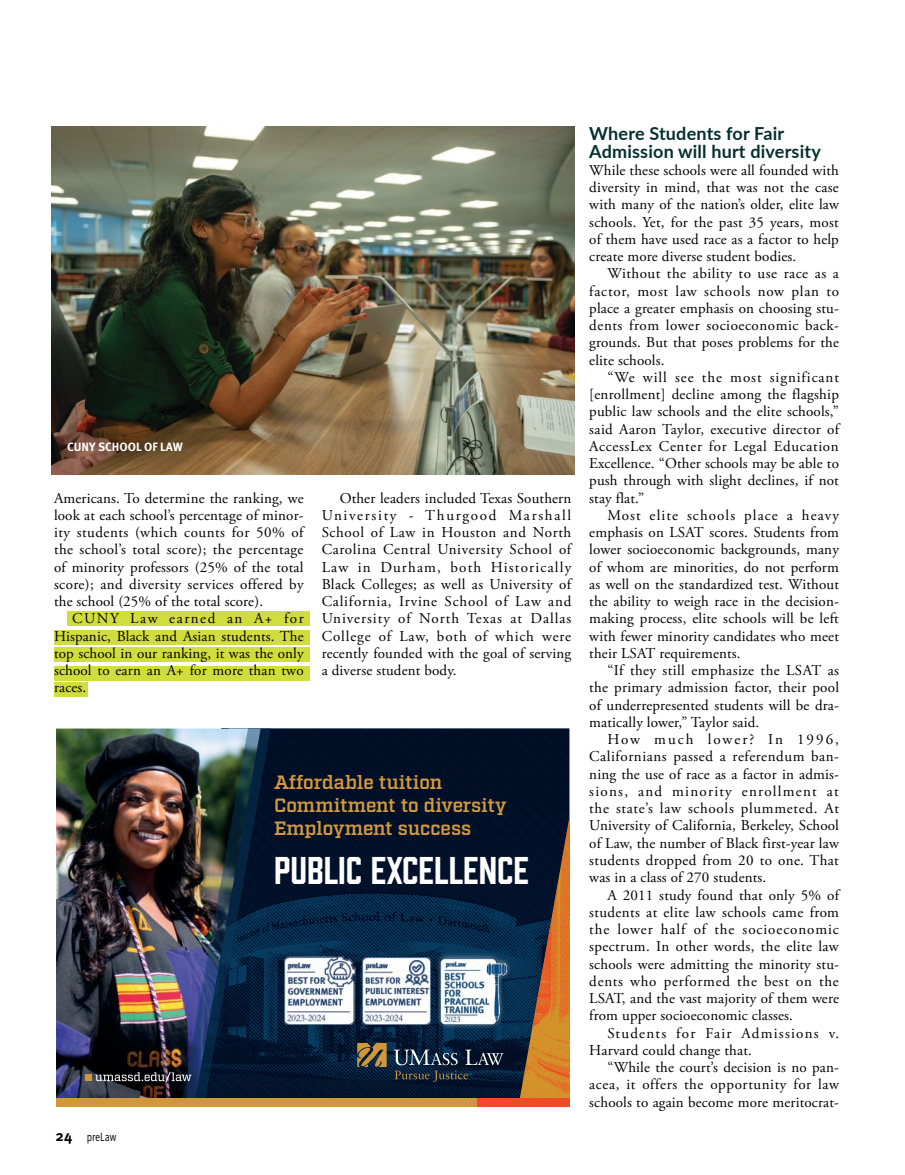
<style>
.page{position:relative;width:905px;height:1175px;background:#fff}
.page>*{position:absolute;margin:0;border:0;box-sizing:border-box;transform-origin:0 0}
.t1{font:35.55px "Prohibition";color:#fff}
.t2{font:600 19.2px/23.1px "Factoria";letter-spacing:-.01em;color:#d69a3c}
.t3{font:700 18px/17.2px "Lato";letter-spacing:.01em;color:#063030}
.t4{font:15px/17.2px "Adobe Garamond Pro";letter-spacing:.01em;color:#000;text-align:justify}
.t5{font:15px/17.2px "Adobe Garamond Pro";letter-spacing:.06em;color:#000}
.t6{font:700 12px "Meta Pro";color:#fff}
.t7{font:12px "Meta Pro Norm";color:#000;scale:.8 1}
.s1{font-family:"Meta Pro";font-weight:700;font-size:15px}
</style>
<div class="page">
<svg style="left:274px;top:728px;width:295px;height:370px;background:#021732"></svg>
<img style="left:56px;top:728px;width:39px;height:370px">
<img style="left:518px;top:817px;width:51px;height:281px">
<div style="left:56px;top:1098px;width:486px;height:8px;background:#d1973b"></div>
<div style="left:477px;top:1098px;width:92px;height:8px;background:#f04b24"></div>
<img style="left:95px;top:728px;width:179px;height:370px">
<div style="left:85px;top:1074px;width:7px;height:7px;background:#d1973b"></div>
<svg style="left:357px;top:1043px;width:29px;height:24px"></svg>
<svg style="left:394px;top:1049px;width:109px;height:32px;background:#26394c"></svg>
<img style="left:285px;top:956px;width:70px;height:68px">
<div style="left:435px;top:952px;width:77px;height:77px;background:#fff;opacity:.45"></div>
<img style="left:441px;top:958px;width:66px;height:66px">
<img style="left:362px;top:957px;width:68px;height:67px">
<img style="left:51px;top:126px;width:523px;height:349px">
<div style="left:54px;top:630px;width:255px;height:14px;background:#d0dd3c"></div>
<div style="left:54px;top:647px;width:255px;height:14px;background:#d0dd3c"></div>
<div style="left:54px;top:666px;width:255px;height:14px;background:#d0dd3c"></div>
<div style="left:54px;top:682px;width:34px;height:14px;background:#d0dd3c"></div>
<div style="left:67px;top:612px;width:242px;height:14px;background:#d0dd3c"></div>
<p class="t6" style="left:67px;top:438px;width:117px">CUNY SCHOOL OF LAW</p>
<p class="t4" style="left:54px;top:490px;width:251px">Americans. To determine the ranking, we look at each school’s percentage of minor&shy;ity students (which counts for 50% of the school’s total score); the percentage of minority professors (25% of the total score); and diversity services offered by the school (25% of the total score).</p>
<p class="t4" style="left:54px;top:610px;width:251px;text-indent:18px">CUNY Law earned an A+ for Hispanic, Black and Asian students. The top school in our ranking, it was the only school to earn an A+ for more than two races.</p>
<p class="t4" style="left:322px;top:490px;width:251px;text-indent:18px">Other leaders included Texas Southern University - Thurgood Marshall School of Law in Houston and North Carolina Central University School of Law in Durham, both Historically Black Colleges; as well as University of California, Irvine School of Law and University of North Texas at Dallas College of Law, both of which were recently founded with the goal of serving a diverse student body.</p>
<p class="t7" style="left:56px;top:1128px;width:78px"><span class="s1">24</span> preLaw</p>
<p class="t2" style="left:274px;top:771px;width:234px">Affordable tuition<br>Commitment to diversity<br>Employment success</p>
<h1 class="t1" style="left:274px;top:846px;width:256px">PUBLIC EXCELLENCE</h1>
<p class="t3" style="left:589px;top:124px;width:233px">Where Students for Fair<br>Admission will hurt diversity</p>
<p class="t4" style="left:589px;top:162px;width:251px">While these schools were all founded with diversity in mind, that was not the case with many of the nation’s older, elite law schools. Yet, for the past 35 years, most of them have used race as a factor to help create more diverse student bodies.</p>
<p class="t4" style="left:589px;top:265px;width:251px;text-indent:18px">Without the ability to use race as a factor, most law schools now plan to place a greater emphasis on choosing stu&shy;dents from lower socioeconomic back&shy;grounds. But that poses problems for the elite schools.</p>
<p class="t4" style="left:589px;top:369px;width:251px;text-indent:18px">“We will see the most significant [enrollment] decline among the flagship public law schools and the elite schools,” said Aaron Taylor, executive director of AccessLex Center for Legal Education Excellence. “Other schools may be able to push through with slight declines, if not stay flat.”</p>
<p class="t4" style="left:589px;top:507px;width:251px;text-indent:18px">Most elite schools place a heavy emphasis on LSAT scores. Students from lower socioeconomic backgrounds, many of whom are minorities, do not perform as well on the standardized test. Without the ability to weigh race in the decision&shy;making process, elite schools will be left with fewer minority candidates who meet their LSAT requirements.</p>
<p class="t4" style="left:589px;top:662px;width:251px;text-indent:18px">“If they still emphasize the LSAT as the primary admission factor, their pool of underrepresented students will be dra&shy;matically lower,” Taylor said.</p>
<p class="t4" style="left:589px;top:731px;width:251px;text-indent:18px">How much lower? In 1996, Californians passed a referendum ban&shy;ning the use of race as a factor in admis&shy;sions, and minority enrollment at the state’s law schools plummeted. At University of California, Berkeley, School of Law, the number of Black first-year law students dropped from 20 to one. That was in a class of 270 students.</p>
<p class="t4" style="left:589px;top:886px;width:251px;text-indent:18px">A 2011 study found that only 5% of students at elite law schools came from the lower half of the socioeconomic spectrum. In other words, the elite law schools were admitting the minority stu&shy;dents who performed the best on the LSAT, and the vast majority of them were from upper socioeconomic classes.</p>
<p class="t5" style="left:589px;top:1024px;width:251px;text-indent:18px">Students for Fair Admissions v.<br>Harvard could change that.</p>
<p class="t4" style="left:589px;top:1059px;width:251px;text-indent:18px">“While the court’s decision is no pan&shy;acea, it offers the opportunity for law schools to again become more meritocrat-</p>
</div>
